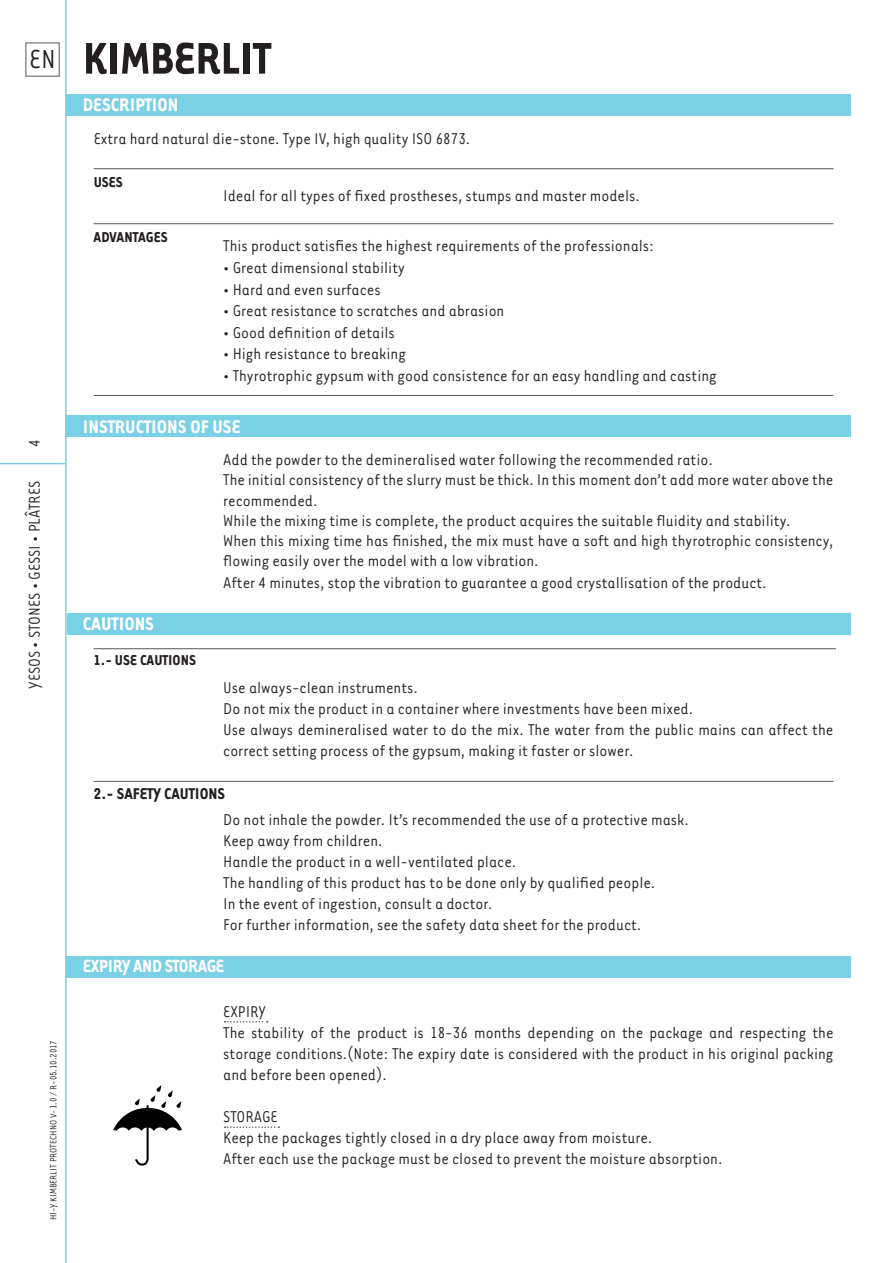
<style>
.page{position:relative;width:893px;height:1263px;background:#fff}
.page>*{position:absolute;margin:0;border:0;box-sizing:border-box;transform-origin:0 0}
.t1{font:700 51px "Tarzana Narrow";color:#231f20}
.t2{font:30px "Tarzana Narrow";color:#231f20}
.t3{font:700 21px "Tarzana Narrow";color:#fff}
.t4{font:700 20.25px "Tarzana Narrow";letter-spacing:-.02em;color:#fff}
.t5{font:18px/21px "Tarzana Narrow";color:#231f20}
.t6{font:700 18px "Tarzana Narrow";color:#231f20}
.t7{font:700 16.5px "Tarzana Narrow";color:#231f20}
.t8{font:10.5px "Tarzana Narrow";color:#231f20}
</style>
<div class="page">
<hr style="left:0;top:463px;width:66px;height:1px;background:#7ad0e4">
<hr style="left:65px;top:0;width:2px;height:1263px;background:#7ad0e4">
<div style="left:26px;top:43px;width:34px;height:34px;border:1px solid #57585a"></div>
<div style="left:67px;top:94px;width:784px;height:22px;background:#7ad0e4"></div>
<div style="left:66px;top:415px;width:785px;height:22px;background:#7ad0e4"></div>
<hr style="left:94px;top:223px;width:739px;height:1px;background:#57585a">
<hr style="left:94px;top:168px;width:739px;height:1px;background:#57585a">
<div style="left:67px;top:613px;width:784px;height:22px;background:#7ad0e4"></div>
<hr style="left:94px;top:648px;width:742px;height:1px;background:#57585a">
<hr style="left:94px;top:781px;width:739px;height:1px;background:#57585a">
<div style="left:67px;top:956px;width:784px;height:21px;background:#7ad0e4"></div>
<svg style="left:225px;top:1126px;width:54px;height:2px"></svg>
<svg style="left:225px;top:1021px;width:43px;height:1px"></svg>
<svg style="left:113px;top:1085px;width:69px;height:80px"></svg>
<hr style="left:94px;top:395px;width:739px;height:1px;background:#57585a">
<p class="t2" style="left:29px;top:41px;width:28px">EN</p>
<p class="t5" style="left:23px;top:446px;width:9px;rotate:-90deg">4</p>
<p class="t5" style="left:23px;top:689px;width:209px;rotate:-90deg">YESOS • STONES • GESSI • PLÂTRES</p>
<p class="t8" style="left:47px;top:1220px;width:182px;rotate:-90deg">HI-Y KIMBERLIT PROTECHNO V-1.0 / R-05.10.2017</p>
<p class="t1" style="left:83px;top:26px;width:189px">KIMBERLIT</p>
<p class="t3" style="left:83px;top:91px;width:97px">DESCRIPTION</p>
<p class="t5" style="left:94px;top:127px;width:378px">Extra hard natural die-stone. Type IV, high quality ISO 6873.</p>
<p class="t7" style="left:94px;top:172px;width:31px">USES</p>
<p class="t7" style="left:94px;top:227px;width:76px">ADVANTAGES</p>
<p class="t5" style="left:223px;top:184px;width:418px">Ideal for all types of fixed prostheses, stumps and master models.</p>
<p class="t5" style="left:223px;top:235px;width:432px">This product satisfies the highest requirements of the professionals:</p>
<p class="t5" style="left:223px;top:256px;width:183px">• Great dimensional stability</p>
<p class="t5" style="left:223px;top:278px;width:159px">• Hard and even surfaces</p>
<p class="t5" style="left:223px;top:300px;width:283px">• Great resistance to scratches and abrasion</p>
<p class="t5" style="left:223px;top:321px;width:173px">• Good definition of details</p>
<p class="t5" style="left:223px;top:343px;width:184px">• High resistance to breaking</p>
<p class="t5" style="left:223px;top:364px;width:495px">• Thyrotrophic gypsum with good consistence for an easy handling and casting</p>
<p class="t3" style="left:83px;top:413px;width:159px">INSTRUCTIONS OF USE</p>
<p class="t3" style="left:83px;top:610px;width:73px">CAUTIONS</p>
<p class="t7" style="left:94px;top:650px;width:104px">1.- USE CAUTIONS</p>
<p class="t5" style="left:223px;top:448px;width:491px">Add the powder to the demineralised water following the recommended ratio.</p>
<p class="t5" style="left:223px;top:469px;width:612px;line-height:20.2px">The initial consistency of the slurry must be thick. In this moment don’t add more water above the recommended.</p>
<p class="t5" style="left:223px;top:509px;width:569px">While the mixing time is complete, the product acquires the suitable fluidity and stability.</p>
<p class="t5" style="left:223px;top:530px;width:612px;line-height:20.2px">When this mixing time has finished, the mix must have a soft and high thyrotrophic consistency, flowing easily over the model with a low vibration.</p>
<p class="t5" style="left:223px;top:571px;width:545px">After 4 minutes, stop the vibration to guarantee a good crystallisation of the product.</p>
<p class="t5" style="left:223px;top:676px;width:196px">Use always-clean instruments.</p>
<p class="t5" style="left:223px;top:697px;width:471px">Do not mix the product in a container where investments have been mixed.</p>
<p class="t5" style="left:223px;top:718px;width:612px">Use always demineralised water to do the mix. The water from the public mains can affect the correct setting process of the gypsum, making it faster or slower.</p>
<p class="t6" style="left:94px;top:782px;width:133px">2.- SAFETY CAUTIONS</p>
<p class="t5" style="left:223px;top:809px;width:467px">Do not inhale the powder. It’s recommended the use of a protective mask.</p>
<p class="t5" style="left:223px;top:830px;width:161px">Keep away from children.</p>
<p class="t5" style="left:223px;top:851px;width:294px">Handle the product in a well-ventilated place.</p>
<p class="t5" style="left:223px;top:872px;width:434px">The handling of this product has to be done only by qualified people.</p>
<p class="t5" style="left:223px;top:893px;width:271px">In the event of ingestion, consult a doctor.</p>
<p class="t5" style="left:223px;top:914px;width:419px">For further information, see the safety data sheet for the product.</p>
<p class="t4" style="left:83px;top:953px;width:143px">EXPIRY AND STORAGE</p>
<p class="t5" style="left:223px;top:1000px;width:44px">EXPIRY</p>
<p class="t5" style="left:223px;top:1021px;width:612px;text-align:justify">The stability of the product is 18-36 months depending on the package and respecting the storage conditions.(Note: The expiry date is considered with the product in his original packing and before been opened).</p>
<p class="t5" style="left:223px;top:1105px;width:56px">STORAGE</p>
<p class="t5" style="left:223px;top:1126px;width:431px">Keep the packages tightly closed in a dry place away from moisture.</p>
<p class="t5" style="left:223px;top:1147px;width:501px">After each use the package must be closed to prevent the moisture absorption.</p>
</div>
